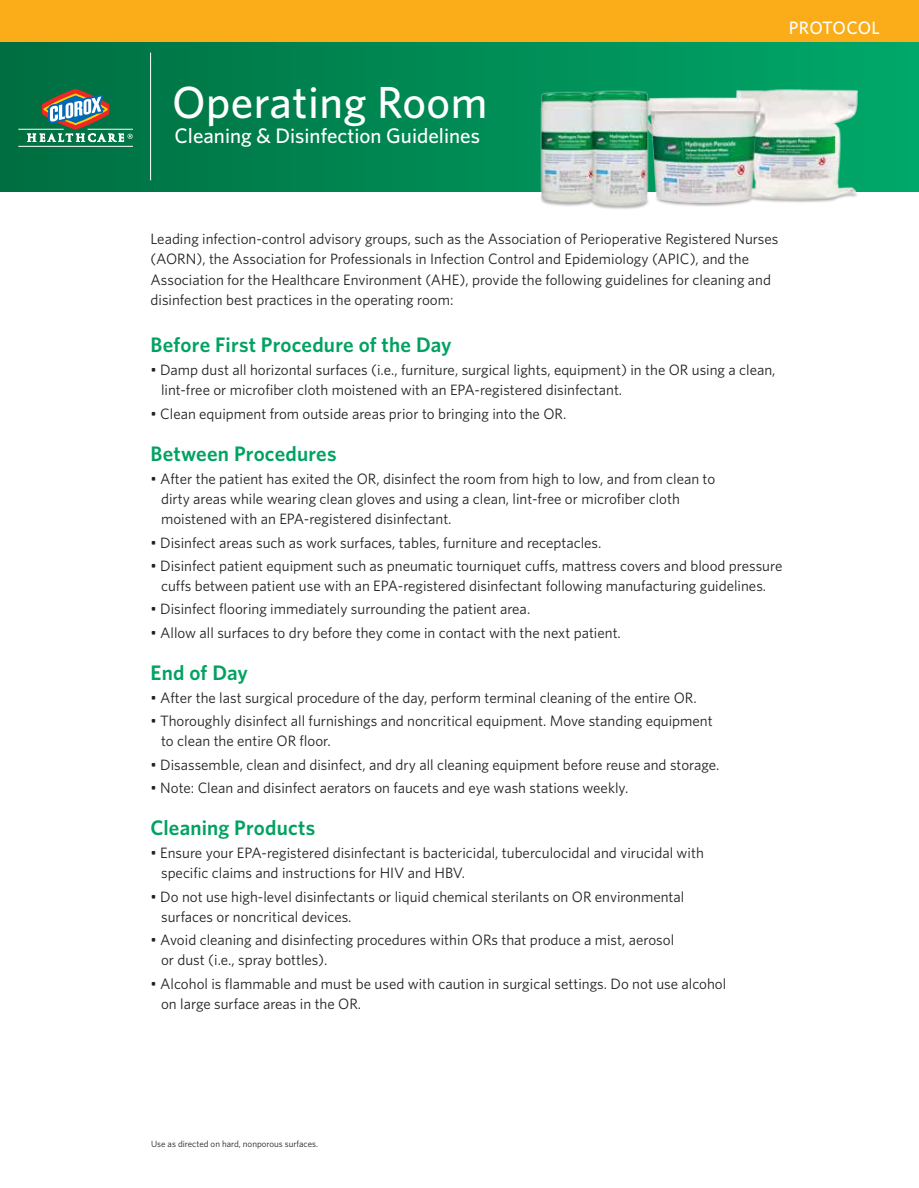
<style>
.page{position:relative;width:919px;height:1188px;background:#fff}
.page>*{position:absolute;margin:0;border:0;box-sizing:border-box;transform-origin:0 0}
.t1{font:500 45px "Whitney";letter-spacing:.01em;color:#fff}
.t2{font:600 21px "Whitney";letter-spacing:.01em;color:#00a261}
.t3{font:500 21px "Whitney";color:#fff}
.t4{font:500 18px "Whitney";letter-spacing:.01em;color:#fff}
.t5{font:15px/20.2px "Whitney";color:#231f20}
.t6{font:9px "Whitney";color:#231f20}
</style>
<div class="page">
<div style="left:0;top:0;width:919px;height:42px;background:#faad19"></div>
<div style="left:0;top:42px;width:919px;height:150px;background:linear-gradient(to right,#006e40,#00a869)"></div>
<hr style="left:150px;top:53px;width:1px;height:127px;background:#fff">
<img style="left:537px;top:84px;width:324px;height:125px">
<hr style="left:18px;top:129px;width:46px;height:1px;background:#fff">
<hr style="left:18px;top:146px;width:115px;height:1px;background:#fff">
<svg style="left:27px;top:89px;width:106px;height:53px;background:#4c866c"></svg>
<h1 class="t1" style="left:172px;top:75px;width:317px">Operating Room</h1>
<h2 class="t3" style="left:174px;top:123px;width:307px">Cleaning &amp; Disinfection Guidelines</h2>
<p class="t4" style="left:789px;top:17px;width:92px">PROTOCOL</p>
<p class="t5" style="left:151px;top:229px;width:629px">Leading infection-control advisory groups, such as the Association of Perioperative Registered Nurses (AORN), the Association for Professionals in Infection Control and Epidemiology (APIC), and the Association for the Healthcare Environment (AHE), provide the following guidelines for cleaning and disinfection best practices in the operating room:</p>
<h2 class="t2" style="left:151px;top:332px;width:302px">Before First Procedure of the Day</h2>
<p class="t5" style="left:161px;top:359px;width:616px;text-indent:-10px">• Damp dust all horizontal surfaces (i.e., furniture, surgical lights, equipment) in the OR using a clean, lint-free or microfiber cloth moistened with an EPA-registered disinfectant.</p>
<p class="t5" style="left:151px;top:403px;width:417px">• Clean equipment from outside areas prior to bringing into the OR.</p>
<h2 class="t2" style="left:151px;top:441px;width:187px">Between Procedures</h2>
<p class="t5" style="left:161px;top:468px;width:556px;text-indent:-10px">• After the patient has exited the OR, disinfect the room from high to low, and from clean to dirty areas while wearing clean gloves and using a clean, lint-free or microfiber cloth moistened with an EPA-registered disinfectant.</p>
<p class="t5" style="left:151px;top:532px;width:452px">• Disinfect areas such as work surfaces, tables, furniture and receptacles.</p>
<p class="t5" style="left:151px;top:555px;width:633px;text-align:center">• Disinfect patient equipment such as pneumatic tourniquet cuffs, mattress covers and blood pressure cuffs between patient use with an EPA-registered disinfectant following manufacturing guidelines.</p>
<p class="t5" style="left:151px;top:599px;width:381px">• Disinfect flooring immediately surrounding the patient area.</p>
<p class="t5" style="left:151px;top:622px;width:472px">• Allow all surfaces to dry before they come in contact with the next patient.</p>
<h2 class="t2" style="left:151px;top:660px;width:99px">End of Day</h2>
<p class="t5" style="left:151px;top:687px;width:547px">• After the last surgical procedure of the day, perform terminal cleaning of the entire OR.</p>
<p class="t5" style="left:161px;top:710px;width:553px;text-indent:-10px">• Thoroughly disinfect all furnishings and noncritical equipment. Move standing equipment to clean the entire OR floor.</p>
<p class="t5" style="left:151px;top:754px;width:570px">• Disassemble, clean and disinfect, and dry all cleaning equipment before reuse and storage.</p>
<p class="t5" style="left:151px;top:777px;width:479px">• Note: Clean and disinfect aerators on faucets and eye wash stations weekly.</p>
<h2 class="t2" style="left:151px;top:815px;width:166px">Cleaning Products</h2>
<p class="t5" style="left:161px;top:842px;width:544px;text-indent:-10px">• Ensure your EPA-registered disinfectant is bactericidal, tuberculocidal and virucidal with specific claims and instructions for HIV and HBV.</p>
<p class="t5" style="left:161px;top:886px;width:525px;text-indent:-10px">• Do not use high-level disinfectants or liquid chemical sterilants on OR environmental surfaces or noncritical devices.</p>
<p class="t5" style="left:161px;top:929px;width:514px;text-indent:-10px">• Avoid cleaning and disinfecting procedures within ORs that produce a mist, aerosol or dust (i.e., spray bottles).</p>
<p class="t5" style="left:161px;top:973px;width:566px;text-indent:-10px">• Alcohol is flammable and must be used with caution in surgical settings. Do not use alcohol on large surface areas in the OR.</p>
<p class="t6" style="left:151px;top:1138px;width:168px">Use as directed on hard, nonporous surfaces.</p>
</div>
